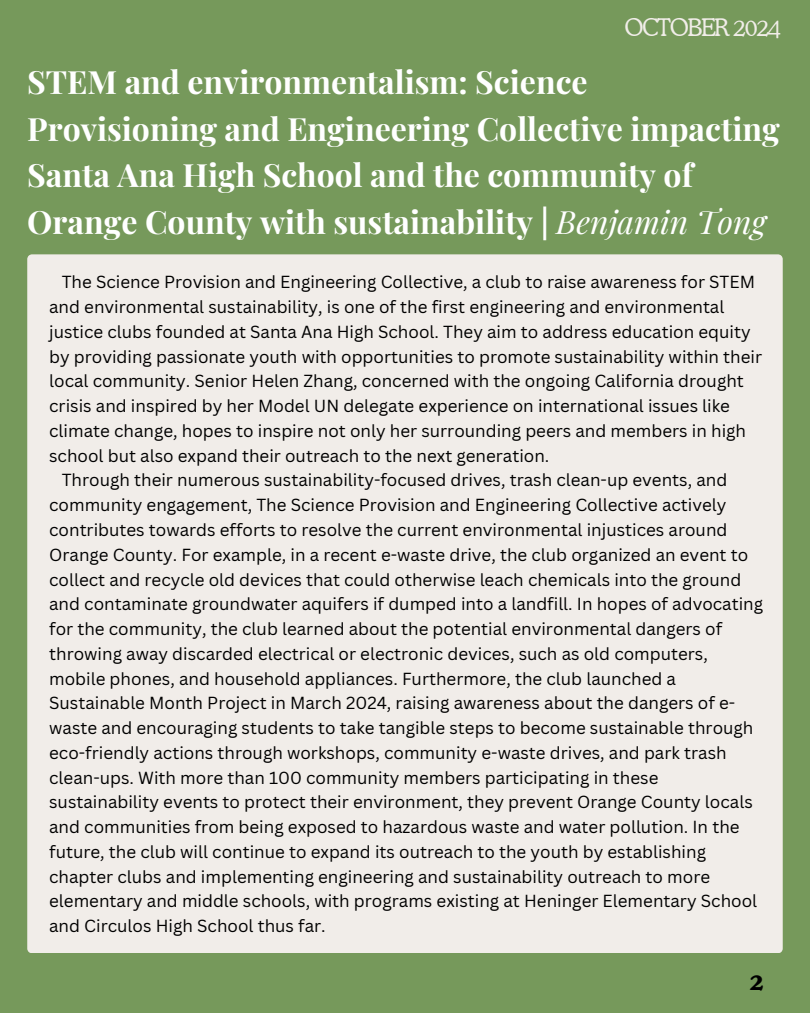
<style>
.page{position:relative;width:810px;height:1013px;background:#fff}
.page>*{position:absolute;margin:0;border:0;box-sizing:border-box;transform-origin:0 0}
.t1{font:700 32px/46.5px "Playfair Display";color:#fff}
.t2{font:300 24.1px "Cooper BT";letter-spacing:-.055em;color:#f1ede9}
.t3{font:700 23px "Cooper BT";color:#000}
.t4{font:17px/24.8px "Canva Sans";color:#000}
.s1{font-weight:400;font-style:italic}
</style>
<div class="page">
<div style="left:0;top:0;width:810px;height:1012px;background:#76995b"></div>
<div style="left:27px;top:254px;width:756px;height:699px;background:#f1ede9"></div>
<h2 class="t2" style="left:624px;top:13px;width:158px">OCTOBER 2024</h2>
<h1 class="t1" style="left:27px;top:57px;width:754px">STEM and environmentalism: Science Provisioning and Engineering Collective impacting Santa Ana High School and the community of Orange County with sustainability | <span class="s1">Benjamin Tong</span></h1>
<p class="t4" style="left:49px;top:269px;width:714px;text-indent:13px">The Science Provision and Engineering Collective, a club to raise awareness for STEM and environmental sustainability, is one of the first engineering and environmental justice clubs founded at Santa Ana High School. They aim to address education equity by providing passionate youth with opportunities to promote sustainability within their local community. Senior Helen Zhang, concerned with the ongoing California drought crisis and inspired by her Model UN delegate experience on international issues like climate change, hopes to inspire not only her surrounding peers and members in high school but also expand their outreach to the next generation.</p>
<p class="t4" style="left:49px;top:467px;width:715px;text-indent:13px">Through their numerous sustainability-focused drives, trash clean-up events, and community engagement, The Science Provision and Engineering Collective actively contributes towards efforts to resolve the current environmental injustices around Orange County. For example, in a recent e-waste drive, the club organized an event to collect and recycle old devices that could otherwise leach chemicals into the ground and contaminate groundwater aquifers if dumped into a landfill. In hopes of advocating for the community, the club learned about the potential environmental dangers of throwing away discarded electrical or electronic devices, such as old computers, mobile phones, and household appliances. Furthermore, the club launched a Sustainable Month Project in March 2024, raising awareness about the dangers of e&shy;waste and encouraging students to take tangible steps to become sustainable through eco-friendly actions through workshops, community e-waste drives, and park trash clean-ups. With more than 100 community members participating in these sustainability events to protect their environment, they prevent Orange County locals and communities from being exposed to hazardous waste and water pollution. In the future, the club will continue to expand its outreach to the youth by establishing chapter clubs and implementing engineering and sustainability outreach to more elementary and middle schools, with programs existing at Heninger Elementary School and Circulos High School thus far.</p>
<p class="t3" style="left:750px;top:967px;width:15px">2</p>
</div>
